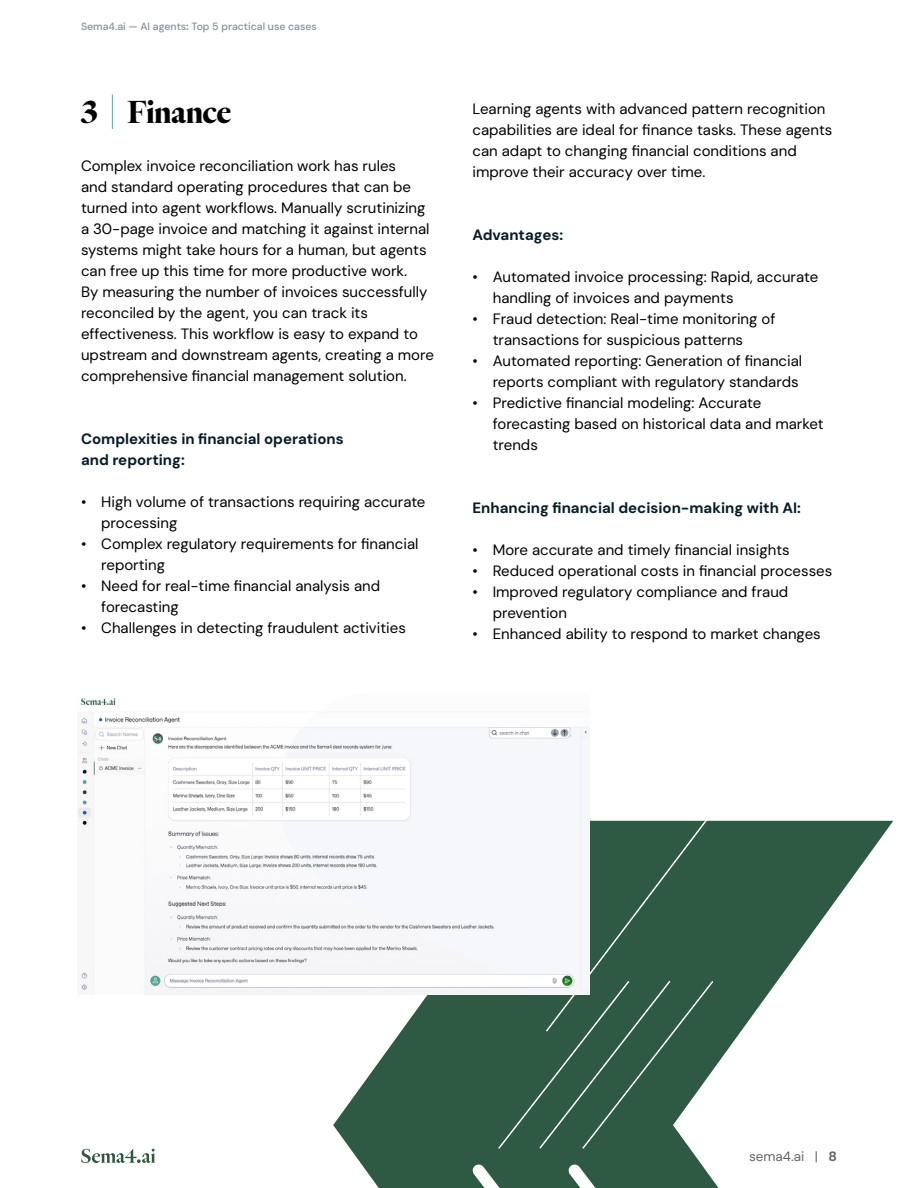
<style>
.page{position:relative;width:918px;height:1188px;background:#fff}
.page>*{position:absolute;margin:0;border:0;box-sizing:border-box;transform-origin:0 0}
.Section_Title{font:700 33px "Test Heldane Display";color:#000}
.Body_Copy_Small{font:15px/21px "DM Sans 18 pt";color:#000}
.Body_Copy_Small-2{font:700 15px/21px "DM Sans 18 pt";color:#071e29}
.t1{font:13.5px "DM Sans 18 pt";color:#636466}
.t2{font:500 10.5px "DM Sans 18 pt";color:#838f94}
.s1{font-weight:700}
</style>
<div class="page">
<svg style="left:81px;top:1149px;width:74px;height:14px"></svg>
<hr style="left:112px;top:94px;width:1px;height:35px;background:#5ba497">
<svg style="left:333px;top:821px;width:560px;height:367px"></svg>
<svg style="left:498px;top:820px;width:225px;height:329px;background:#3d654f"></svg>
<img style="left:77px;top:698px;width:512px;height:297px">
<p class="t2" style="left:81px;top:20px;width:237px">Sema4.ai — AI agents<span class="s1">:</span> Top 5 practical use cases</p>
<p class="Section_Title" style="left:81px;top:92px;width:152px">3 Finance</p>
<p class="Body_Copy_Small" style="left:81px;top:156px;width:354px">Complex invoice reconciliation work has rules<br>and standard operating procedures that can be turned into agent workflows. Manually scrutinizing a 30-page invoice and matching it against internal systems might take hours for a human, but agents can free up this time for more productive work.<br>By measuring the number of invoices successfully reconciled by the agent, you can track its effectiveness. This workflow is easy to expand to upstream and downstream agents, creating a more comprehensive financial management solution.</p>
<p class="Body_Copy_Small-2" style="left:81px;top:429px;width:264px">Complexities in financial operations and reporting:</p>
<p class="Body_Copy_Small" style="left:101px;top:492px;width:326px;text-indent:-20px">• High volume of transactions requiring accurate processing</p>
<p class="Body_Copy_Small" style="left:101px;top:534px;width:319px;text-indent:-20px">• Complex regulatory requirements for financial reporting</p>
<p class="Body_Copy_Small" style="left:101px;top:576px;width:281px;text-indent:-20px">• Need for real-time financial analysis and forecasting</p>
<p class="Body_Copy_Small" style="left:81px;top:618px;width:326px">• Challenges in detecting fraudulent activities</p>
<p class="Body_Copy_Small" style="left:472px;top:98px;width:361px">Learning agents with advanced pattern recognition capabilities are ideal for finance tasks. These agents can adapt to changing financial conditions and improve their accuracy over time.</p>
<p class="Body_Copy_Small-2" style="left:472px;top:224px;width:92px">Advantages:</p>
<p class="Body_Copy_Small" style="left:493px;top:266px;width:327px;text-indent:-20px">• Automated invoice processing: Rapid, accurate handling of invoices and payments</p>
<p class="Body_Copy_Small" style="left:493px;top:308px;width:284px;text-indent:-20px">• Fraud detection: Real-time monitoring of transactions for suspicious patterns</p>
<p class="Body_Copy_Small" style="left:472px;top:350px;width:331px;text-align:right">• Automated reporting: Generation of financial reports compliant with regulatory standards</p>
<p class="Body_Copy_Small" style="left:493px;top:392px;width:332px;text-indent:-20px">• Predictive financial modeling: Accurate forecasting based on historical data and market trends</p>
<p class="Body_Copy_Small-2" style="left:472px;top:497px;width:330px">Enhancing financial decision-making with AI:</p>
<p class="Body_Copy_Small" style="left:472px;top:539px;width:319px">• More accurate and timely financial insights</p>
<p class="Body_Copy_Small" style="left:472px;top:560px;width:361px">• Reduced operational costs in financial processes</p>
<p class="Body_Copy_Small" style="left:493px;top:581px;width:297px;text-indent:-20px">• Improved regulatory compliance and fraud prevention</p>
<p class="Body_Copy_Small" style="left:472px;top:623px;width:350px">• Enhanced ability to respond to market changes</p>
<p class="t1" style="left:749px;top:1148px;width:89px">sema4.ai | <span class="s1">8</span></p>
</div>
